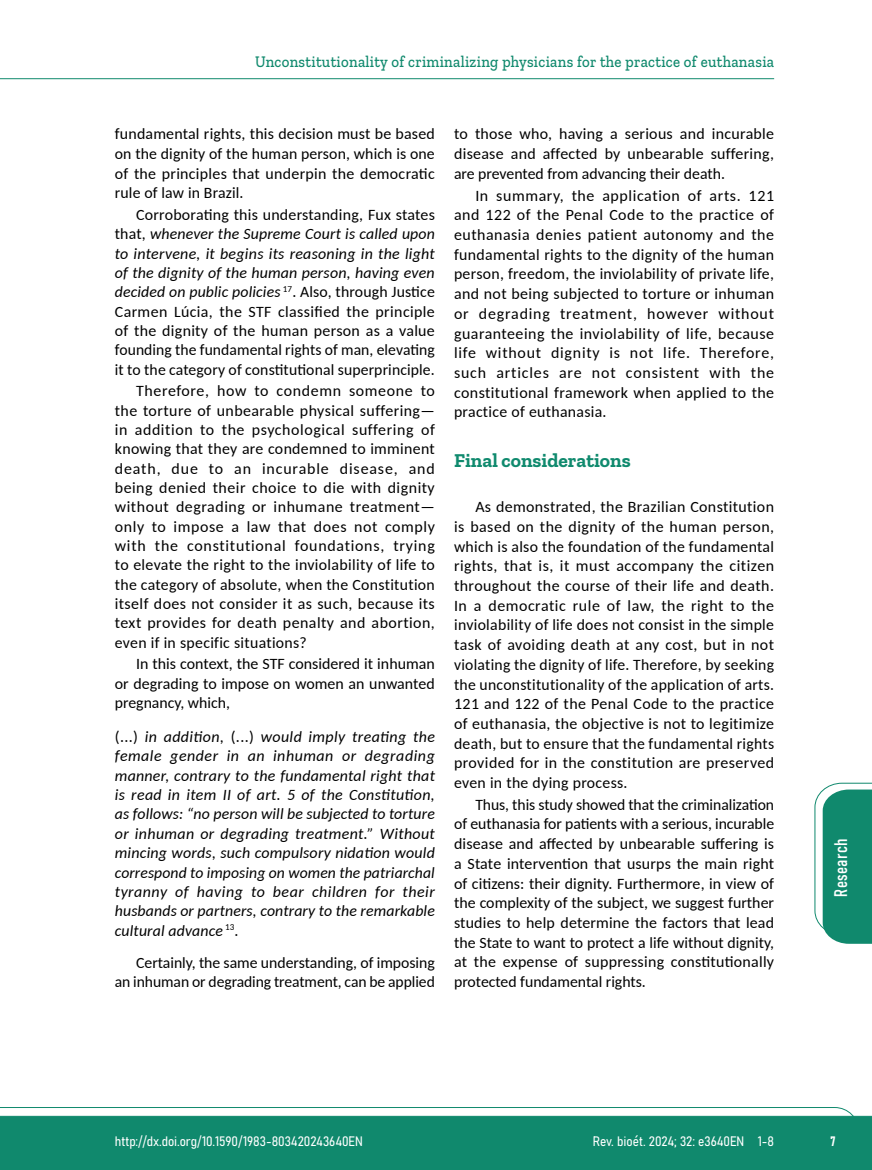
<style>
.page{position:relative;width:872px;height:1170px;background:#fff}
.page>*{position:absolute;margin:0;border:0;box-sizing:border-box;transform-origin:0 0}
.t1{font:700 19.5px "Zilla Slab";color:#108a6e}
.t2{font:18px "Bahnschrift";letter-spacing:.02em;color:#fff}
.t3{font:500 16.5px "Zilla Slab";letter-spacing:.02em;color:#10896d;scale:.9 1}
.t4{font:15.75px/19.6px "Carlito";letter-spacing:.01em;color:#000;text-align:justify}
.t5{font:italic 15.75px/19.4px "Carlito";letter-spacing:.01em;color:#000;text-align:justify}
.t6{font:13.5px "Bahnschrift";color:#fff}
.s1{font-style:italic}
.s2{font-style:normal}
</style>
<div class="page">
<svg style="left:0;top:1107px;width:859px;height:62px;background:#2e977f"></svg>
<hr style="left:0;top:78px;width:774px;height:1px;background:#10896d">
<svg style="left:814px;top:782px;width:58px;height:161px"></svg>
<p class="t3" style="left:255px;top:53px;width:578px">Unconstitutionality of criminalizing physicians for the practice of euthanasia</p>
<p class="t4" style="left:115px;top:124px;width:321px">fundamental rights, this decision must be based on the dignity of the human person, which is one of the principles that underpin the democratic rule of law in Brazil.</p>
<p class="t4" style="left:115px;top:204px;width:322px;text-indent:21px">Corroborating this understanding, Fux states that, <span class="s1">whenever the Supreme Court is called upon to intervene, it begins its reasoning in the light of the dignity of the human person, having even decided on public policies</span> <sup>17</sup>. Also, through Justice Carmen Lúcia, the STF classified the principle of the dignity of the human person as a value founding the fundamental rights of man, elevating it to the category of constitutional superprinciple.</p>
<p class="t4" style="left:115px;top:380px;width:322px;text-indent:21px">Therefore, how to condemn someone to the torture of unbearable physical suffering— in addition to the psychological suffering of knowing that they are condemned to imminent death, due to an incurable disease, and being denied their choice to die with dignity without degrading or inhumane treatment— only to impose a law that does not comply with the constitutional foundations, trying to elevate the right to the inviolability of life to the category of absolute, when the Constitution itself does not consider it as such, because its text provides for death penalty and abortion, even if in specific situations?</p>
<p class="t4" style="left:115px;top:653px;width:321px;text-indent:21px">In this context, the STF considered it inhuman or degrading to impose on women an unwanted pregnancy, which,</p>
<p class="t5" style="left:115px;top:726px;width:322px"><span class="s2">(...)</span> in addition, <span class="s2">(...)</span> would imply treating the female gender in an inhuman or degrading manner, contrary to the fundamental right that is read in item II of art. 5 of the Constitution, as follows: “no person will be subjected to torture or inhuman or degrading treatment.” Without mincing words, such compulsory nidation would correspond to imposing on women the patriarchal tyranny of having to bear children for their husbands or partners, contrary to the remarkable cultural advance <sup>13</sup>.</p>
<p class="t4" style="left:115px;top:951px;width:321px;text-align:right">Certainly, the same understanding, of imposing<br>an inhuman or degrading treatment, can be applied</p>
<p class="t4" style="left:454px;top:124px;width:321px">to those who, having a serious and incurable disease and affected by unbearable suffering, are prevented from advancing their death.</p>
<p class="t4" style="left:454px;top:185px;width:322px;text-indent:21px">In summary, the application of arts. 121 and 122 of the Penal Code to the practice of euthanasia denies patient autonomy and the fundamental rights to the dignity of the human person, freedom, the inviolability of private life, and not being subjected to torture or inhuman or degrading treatment, however without guaranteeing the inviolability of life, because life without dignity is not life. Therefore, such articles are not consistent with the constitutional framework when applied to the practice of euthanasia.</p>
<p class="t1" style="left:454px;top:449px;width:178px">Final considerations</p>
<p class="t4" style="left:454px;top:496px;width:321px;text-indent:21px">As demonstrated, the Brazilian Constitution is based on the dignity of the human person, which is also the foundation of the fundamental rights, that is, it must accompany the citizen throughout the course of their life and death.<br>In a democratic rule of law, the right to the inviolability of life does not consist in the simple task of avoiding death at any cost, but in not violating the dignity of life. Therefore, by seeking the unconstitutionality of the application of arts.<br>121 and 122 of the Penal Code to the practice of euthanasia, the objective is not to legitimize death, but to ensure that the fundamental rights provided for in the constitution are preserved even in the dying process.</p>
<p class="t4" style="left:454px;top:794px;width:322px;text-indent:21px">Thus, this study showed that the criminalization of euthanasia for patients with a serious, incurable disease and affected by unbearable suffering is a State intervention that usurps the main right of citizens: their dignity. Furthermore, in view of the complexity of the subject, we suggest further studies to help determine the factors that lead the State to want to protect a life without dignity, at the expense of suppressing constitutionally protected fundamental rights.</p>
<p class="t2" style="left:827px;top:896px;width:59px;rotate:-90deg">Research</p>
<p class="t6" style="left:115px;top:1131px;width:249px">http://dx.doi.org/10.1590/1983-803420243640EN</p>
<p class="t6" style="left:593px;top:1131px;width:183px">Rev. bioét. 2024; 32: e3640EN 1-8</p>
<p class="t6" style="left:830px;top:1130px;width:7px">7</p>
</div>
